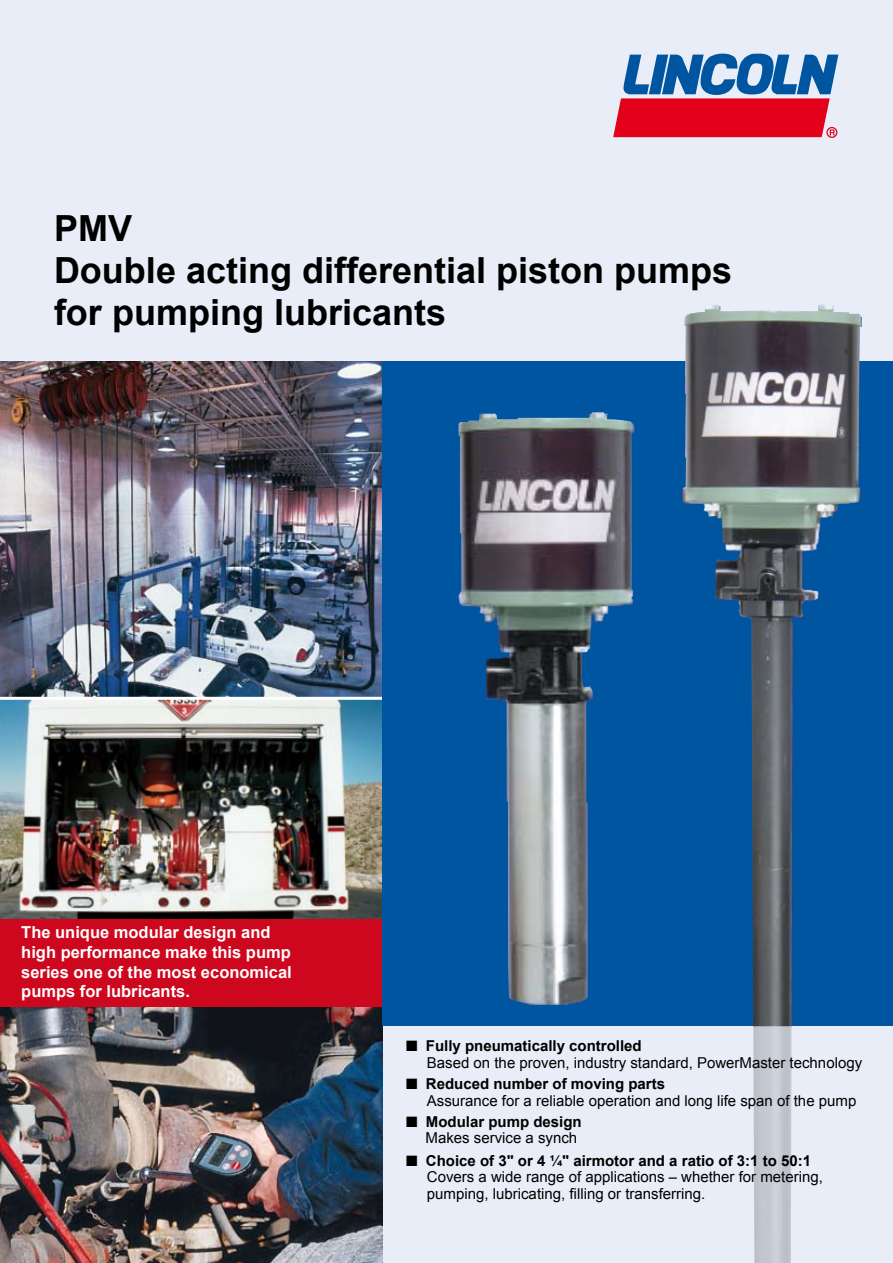
<style>
.page{position:relative;width:893px;height:1263px;background:#e9edf7}
.page>*{position:absolute;margin:0;border:0;box-sizing:border-box;transform-origin:0 0}
.t1{font:700 36px/42px "Arial";color:#000}
.t2{font:700 16.5px/19.8px "Arial";color:#fff}
.t3{font:15px/16.5px "Arial";color:#000}
.s1{font-weight:700}
</style>
<div class="page">
<img style="left:0;top:700px;width:383px;height:220px">
<img style="left:0;top:1007px;width:383px;height:256px">
<img style="left:0;top:361px;width:383px;height:336px">
<div style="left:0;top:920px;width:383px;height:87px;background:#cd071e"></div>
<hr style="left:0;top:697px;width:383px;height:3px;background:#fff">
<div style="left:383px;top:361px;width:510px;height:665px;background:#0055a0"></div>
<img style="left:458px;top:412px;width:177px;height:593px">
<img style="left:681px;top:305px;width:181px;height:721px">
<img style="left:753px;top:1014px;width:38px;height:249px">
<svg style="left:613px;top:53px;width:225px;height:85px"></svg>
<h1 class="t1" style="left:54px;top:207px;width:680px">PMV<br>Double acting differential piston pumps for pumping lubricants</h1>
<p class="t2" style="left:21px;top:922px;width:272px">The unique modular design and high performance make this pump series one of the most economical pumps for lubricants.</p>
<p class="t3" style="left:427px;top:1038px;width:437px;text-indent:-21px">■ <span class="s1">Fully pneumatically controlled<br></span>Based on the proven, industry standard, PowerMaster technology</p>
<p class="t3" style="left:427px;top:1075px;width:431px;text-indent:-21px">■ <span class="s1">Reduced number of moving parts<br></span>Assurance for a reliable operation and long life span of the pump</p>
<p class="t3" style="left:406px;top:1113px;width:177px;text-align:right">■ <span class="s1">Modular pump design<br></span>Makes service a synch</p>
<p class="t3" style="left:427px;top:1152px;width:397px;text-indent:-21px">■ <span class="s1">Choice of 3" or 4 ¼" airmotor and a ratio of 3:1 to 50:1<br></span>Covers a wide range of applications – whether for metering, pumping, lubricating, filling or transferring.</p>
</div>
